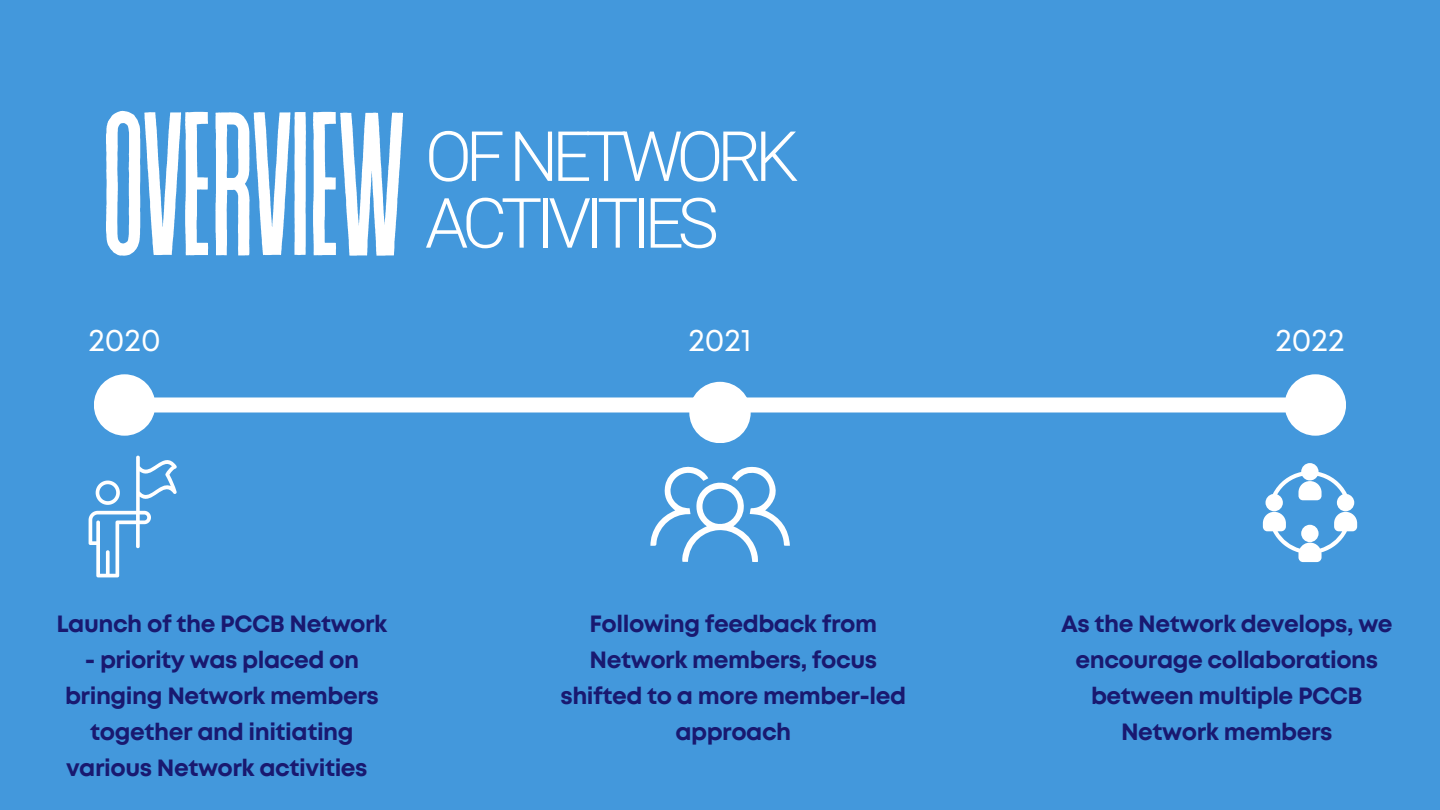
<style>
.page{position:relative;width:1440px;height:810px;background:#4398dc}
.page>*{position:absolute;margin:0;border:0;box-sizing:border-box;transform-origin:0 0}
.t1{font:204px "Revive 80 Tall";letter-spacing:-.035em;color:#fff}
.t2{font:300 69.4px/66.8px "Roboto";letter-spacing:-.09em;color:#fff}
.t3{font:31.5px "Mont";color:#fff}
.t4{font:700 23.5px/36px "Mont";letter-spacing:-.02em;color:#191970;text-align:center}
</style>
<div class="page">
<div style="left:120px;top:397px;width:1200px;height:16px;background:#fff"></div>
<div style="left:94px;top:374px;width:61px;height:62px;background:#fff;border-radius:50%"></div>
<div style="left:689px;top:382px;width:62px;height:61px;background:#fff;border-radius:50%"></div>
<div style="left:1285px;top:374px;width:61px;height:62px;background:#fff;border-radius:50%"></div>
<svg style="left:89px;top:455px;width:88px;height:122px"></svg>
<svg style="left:650px;top:466px;width:140px;height:96px"></svg>
<svg style="left:1263px;top:463px;width:94px;height:99px"></svg>
<h1 class="t1" style="left:99px;top:80px;width:310px">OVERVIEW</h1>
<h2 class="t2" style="left:425px;top:124px;width:375px">OFNETWORK<br>ACTIVITIES</h2>
<h3 class="t3" style="left:88px;top:328px;width:74px">2020</h3>
<h3 class="t3" style="left:688px;top:328px;width:65px">2021</h3>
<h3 class="t3" style="left:1275px;top:328px;width:71px">2022</h3>
<p class="t4" style="left:56px;top:608px;width:333px">Launch of the PCCB Network</p>
<p class="t4" style="left:65px;top:644px;width:315px">- priority was placed on bringing Network members together and initiating various Network activities</p>
<p class="t4" style="left:560px;top:608px;width:347px">Following feedback from<br>Network members, focus shifted to a more member-led approach</p>
<p class="t4" style="left:1061px;top:608px;width:333px">As the Network develops, we encourage collaborations between multiple PCCB<br>Network members</p>
</div>
